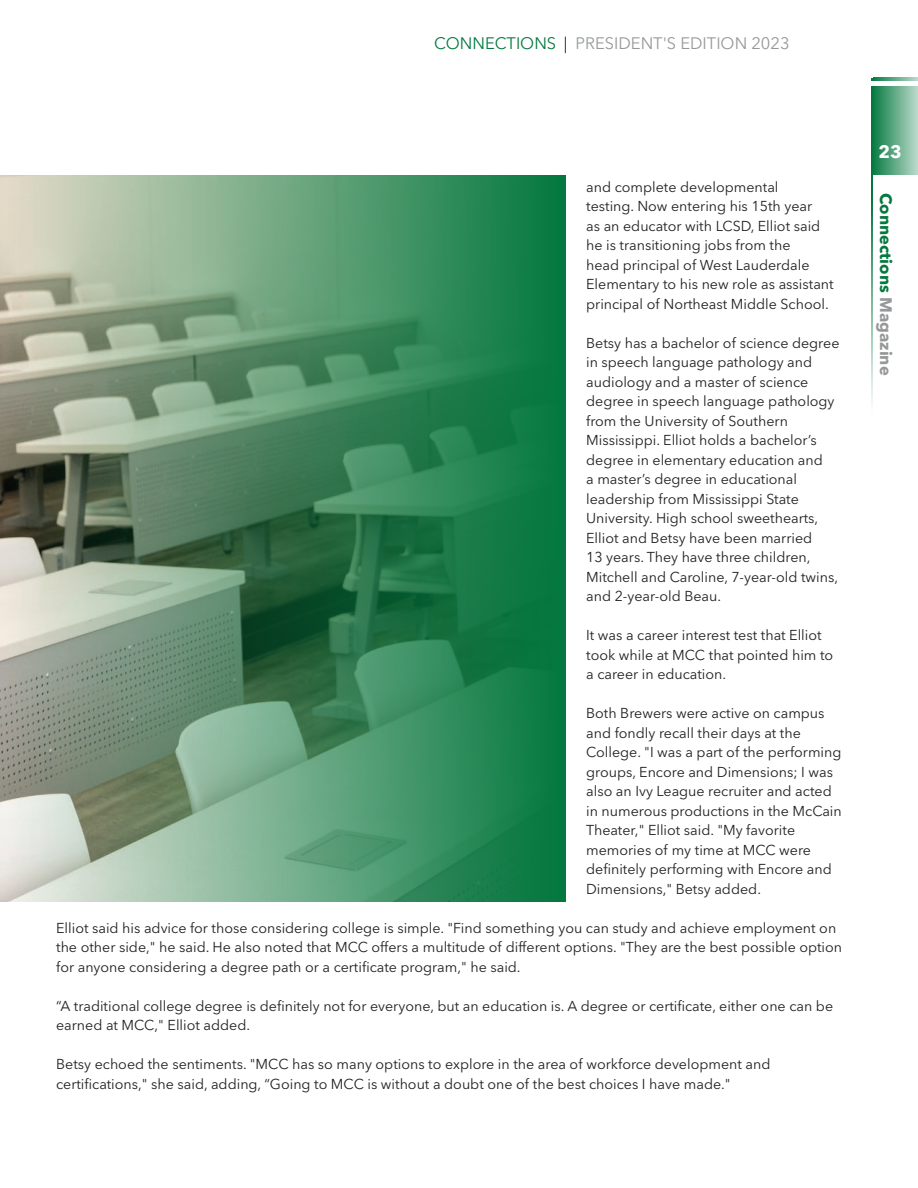
<style>
.page{position:relative;width:918px;height:1188px;background:#fff}
.page>*{position:absolute;margin:0;border:0;box-sizing:border-box;transform-origin:0 0}
.t1{font:700 18px "Avenir Next LT Pro";color:#fff}
.t2{font:16.5px "Avenir Next LT Pro";color:#96989a}
.t3{font:700 16.5px "Avenir Next LT Pro";color:#04793f}
.t4{font:14.25px/19.5px "Avenir Next LT Pro";color:#231f20}
.s1{color:#04793f}
.s2{color:#231f20}
.s3{color:#96989a}
</style>
<div class="page">
<img style="left:0;top:175px;width:566px;height:727px">
<hr style="left:871px;top:78px;width:2px;height:383px;background:#04793f">
<div style="left:873px;top:78px;width:45px;height:97px;background:linear-gradient(to right,#0b7c44,#bcdbcb)"></div>
<div style="left:871px;top:81px;width:47px;height:5px;background:#fff"></div>
<p class="t2" style="left:434px;top:34px;width:357px"><span class="s1">CONNECTIONS</span> <span class="s2">|</span> PRESIDENT'S EDITION 2023</p>
<p class="t4" style="left:586px;top:177px;width:249px">and complete developmental<br>testing. Now entering his 15th year<br>as an educator with LCSD, Elliot said he is transitioning jobs from the<br>head principal of West Lauderdale Elementary to his new role as assistant principal of Northeast Middle School.</p>
<p class="t4" style="left:586px;top:333px;width:255px">Betsy has a bachelor of science degree in speech language pathology and audiology and a master of science degree in speech language pathology from the University of Southern Mississippi. Elliot holds a bachelor’s degree in elementary education and<br>a master’s degree in educational leadership from Mississippi State University. High school sweethearts, Elliot and Betsy have been married<br>13 years. They have three children, Mitchell and Caroline, 7-year-old twins, and 2-year-old Beau.</p>
<p class="t4" style="left:586px;top:626px;width:249px">It was a career interest test that Elliot took while at MCC that pointed him to a career in education.</p>
<p class="t4" style="left:586px;top:704px;width:257px">Both Brewers were active on campus and fondly recall their days at the College. "I was a part of the performing groups, Encore and Dimensions; I was also an Ivy League recruiter and acted in numerous productions in the McCain Theater," Elliot said. "My favorite memories of my time at MCC were definitely performing with Encore and Dimensions," Betsy added.</p>
<p class="t4" style="left:56px;top:918px;width:788px">Elliot said his advice for those considering college is simple. "Find something you can study and achieve employment on the other side," he said. He also noted that MCC offers a multitude of different options. "They are the best possible option for anyone considering a degree path or a certificate program," he said.</p>
<p class="t4" style="left:56px;top:996px;width:779px">“A traditional college degree is definitely not for everyone, but an education is. A degree or certificate, either one can be earned at MCC," Elliot added.</p>
<p class="t4" style="left:56px;top:1054px;width:716px">Betsy echoed the sentiments. "MCC has so many options to explore in the area of workforce development and certifications," she said, adding, “Going to MCC is without a doubt one of the best choices I have made."</p>
<p class="t1" style="left:879px;top:140px;width:25px">23</p>
<p class="t3" style="left:896px;top:193px;width:184px;rotate:90deg">Connections <span class="s3">Magazine</span></p>
</div>
